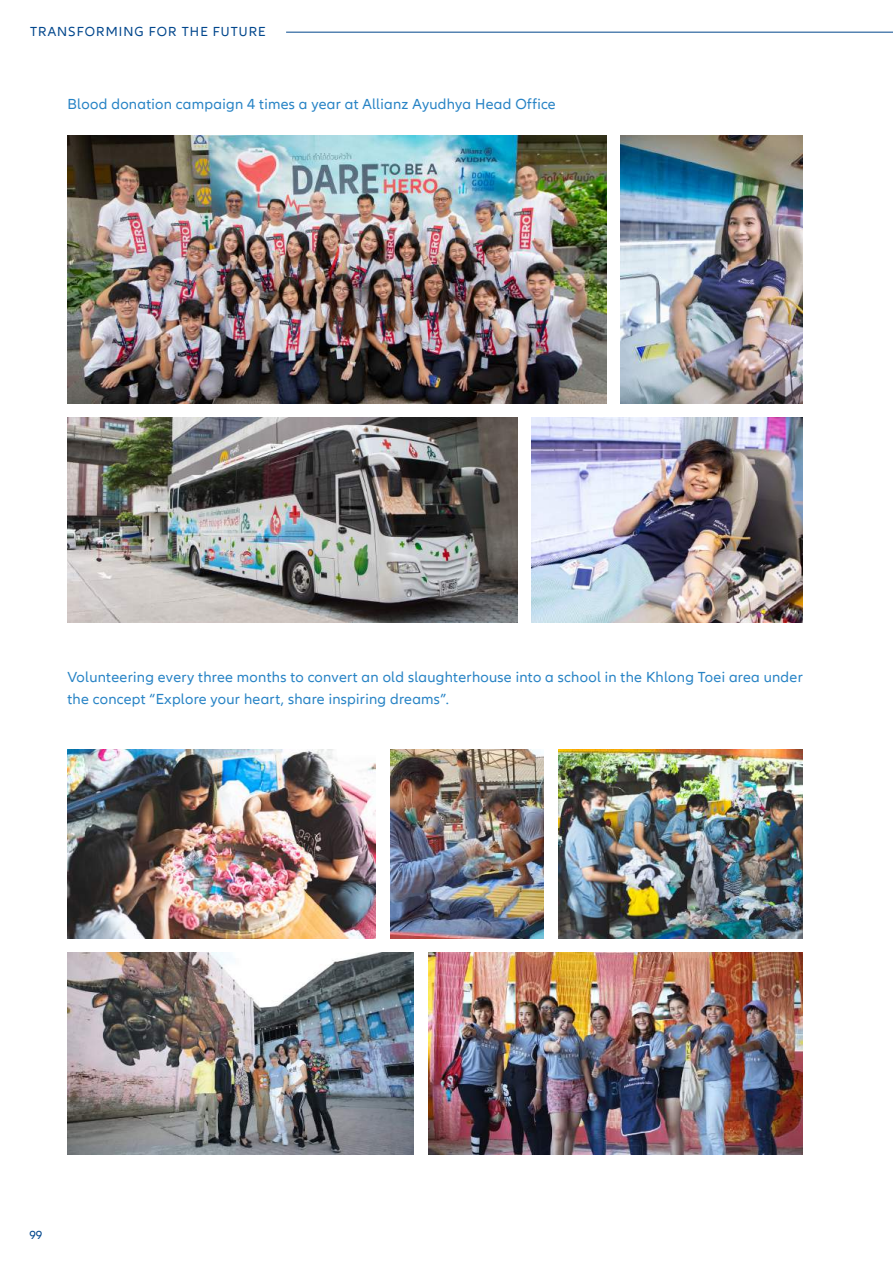
<style>
.page{position:relative;width:893px;height:1263px;background:#fff}
.page>*{position:absolute;margin:0;border:0;box-sizing:border-box;transform-origin:0 0}
.t1{font:15px/22.5px "Allianz Neo";letter-spacing:.02em;color:#2783c5}
.t2{font:13.5px "Allianz Neo";letter-spacing:.08em;color:#01468c}
.t3{font:12px "Allianz Neo";color:#01468c}
</style>
<div class="page">
<img style="left:68px;top:136px;width:538px;height:268px">
<img style="left:68px;top:417px;width:449px;height:205px">
<img style="left:620px;top:136px;width:183px;height:268px">
<img style="left:532px;top:417px;width:271px;height:205px">
<img style="left:68px;top:749px;width:308px;height:189px">
<img style="left:390px;top:749px;width:154px;height:189px">
<img style="left:558px;top:749px;width:245px;height:189px">
<img style="left:68px;top:953px;width:346px;height:201px">
<img style="left:429px;top:953px;width:374px;height:201px">
<hr style="left:286px;top:32px;width:607px;height:1px;background:#01468c">
<p class="t2" style="left:30px;top:24px;width:237px">TRANSFORMING FOR THE FUTURE</p>
<p class="t1" style="left:68px;top:93px;width:490px">Blood donation campaign 4 times a year at Allianz Ayudhya Head Office</p>
<p class="t1" style="left:68px;top:666px;width:737px">Volunteering every three months to convert an old slaughterhouse into a school in the Khlong Toei area under the concept “Explore your heart, share inspiring dreams”.</p>
<p class="t3" style="left:29px;top:1228px;width:14px">99</p>
</div>
